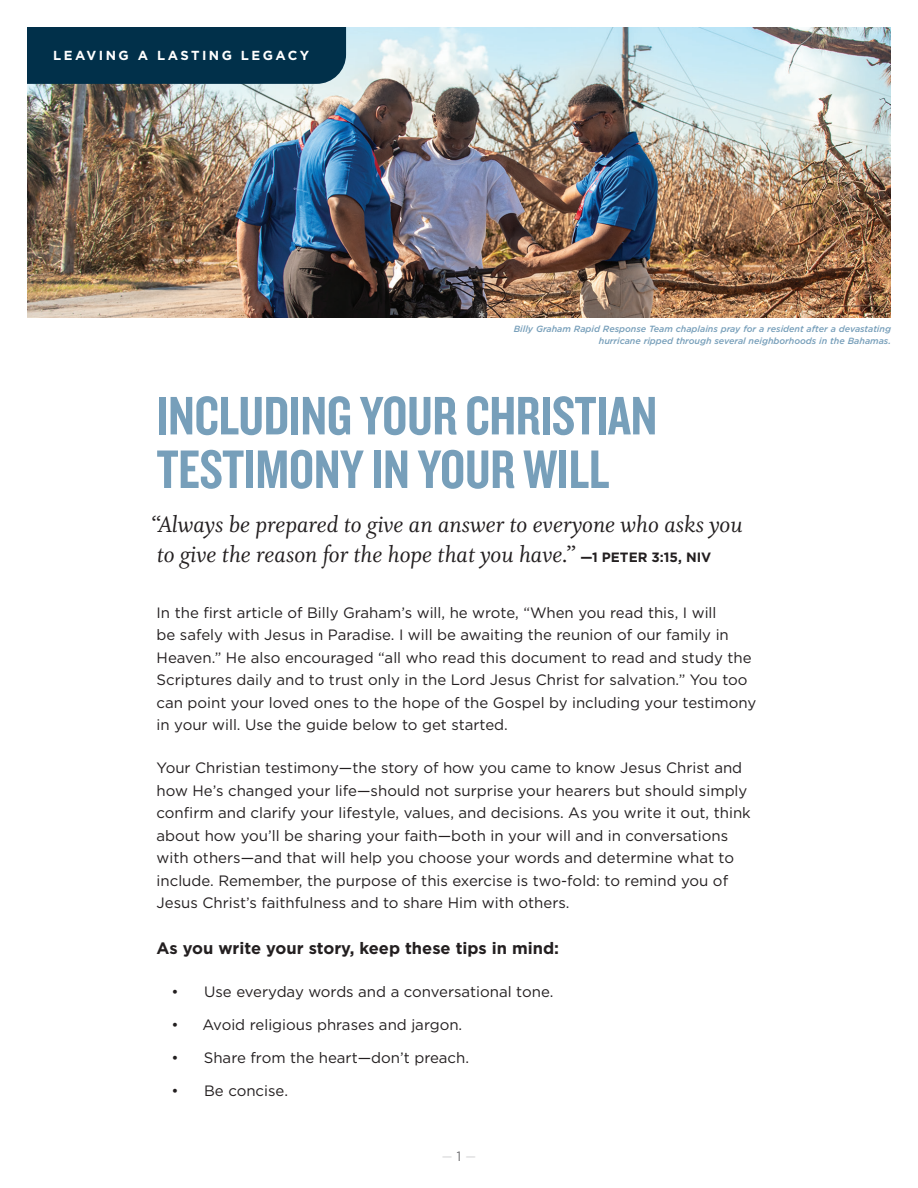
<style>
.page{position:relative;width:918px;height:1188px;background:#fff}
.page>*{position:absolute;margin:0;border:0;box-sizing:border-box;transform-origin:0 0}
.t1{font:56.25px/53.6px "Knockout 49 Liteweight";letter-spacing:-.005em;color:#779fba}
.t2{font:25.5px/30px "Whitman Italic Os F";color:#231f20}
.t3{font:700 16.5px "Gotham";color:#231f20}
.t4{font:15px/22.5px "Gotham";color:#231f20}
.t5{font:100 13.5px "Gotham Narrow";color:#69696c}
.t6{font:700 13.05px "Gotham";letter-spacing:.19em;color:#fff}
.t7{font:italic 500 9px/12px "Gotham";letter-spacing:-.005em;color:#779fba;text-align:right}
.s1{font-family:"Gotham";font-weight:700;font-size:13.5px}
.s2{font-weight:400}
</style>
<div class="page">
<img style="left:27px;top:27px;width:864px;height:291px">
<div style="left:27px;top:27px;width:319px;height:57px;background:#01304a"></div>
<p class="t6" style="left:53px;top:47px;width:258px">LEAVING A LASTING LEGACY</p>
<p class="t7" style="left:514px;top:323px;width:379px">Billy Graham Rapid Response Team chaplains pray for a resident after a devastating hurricane ripped through several neighborhoods in the Bahamas.</p>
<h1 class="t1" style="left:157px;top:387px;width:502px">INCLUDING YOUR CHRISTIAN<br>TESTIMONY IN YOUR WILL</h1>
<h2 class="t2" style="left:151px;top:510px;width:593px">“Always be prepared to give an answer to everyone who asks you to give the reason for the hope that you have.” <span class="s1">—1 PETER 3:15, NIV</span></h2>
<p class="t4" style="left:157px;top:601px;width:601px">In the first article of Billy Graham’s will, he wrote, “When you read this, I will<br>be safely with Jesus in Paradise. I will be awaiting the reunion of our family in Heaven.” He also encouraged “all who read this document to read and study the Scriptures daily and to trust only in the Lord Jesus Christ for salvation.” You too can point your loved ones to the hope of the Gospel by including your testimony in your will. Use the guide below to get started.</p>
<p class="t4" style="left:157px;top:756px;width:596px">Your Christian testimony—the story of how you came to know Jesus Christ and how He’s changed your life—should not surprise your hearers but should simply confirm and clarify your lifestyle, values, and decisions. As you write it out, think about how you’ll be sharing your faith—both in your will and in conversations with others—and that will help you choose your words and determine what to include. Remember, the purpose of this exercise is two-fold: to remind you of Jesus Christ’s faithfulness and to share Him with others.</p>
<p class="t3" style="left:157px;top:937px;width:404px">As you write your story, keep these tips in mind:</p>
<p class="t4" style="left:172px;top:980px;width:383px">• Use everyday words and a conversational tone.</p>
<p class="t4" style="left:172px;top:1013px;width:292px">• Avoid religious phrases and jargon.</p>
<p class="t4" style="left:172px;top:1046px;width:299px">• Share from the heart—don’t preach.</p>
<p class="t4" style="left:172px;top:1080px;width:118px">• Be concise.</p>
<p class="t5" style="left:442px;top:1148px;width:36px">— <span class="s2">1</span> —</p>
</div>
